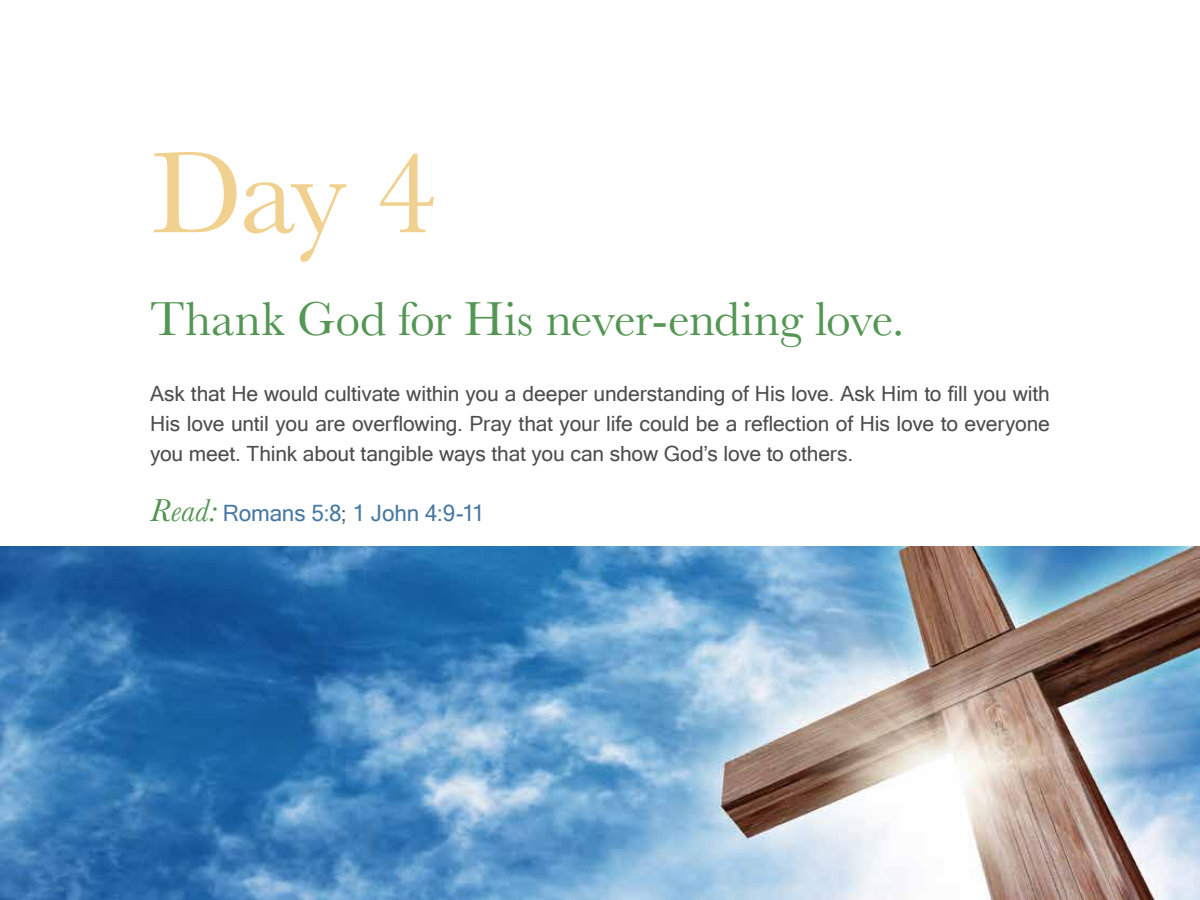
<style>
.page{position:relative;width:1200px;height:900px;background:#fff}
.page>*{position:absolute;margin:0;border:0;box-sizing:border-box;transform-origin:0 0}
.t1{font:120px "Baskerville";color:#f1d190}
.t2{font:49.5px "Baskerville";letter-spacing:-.005em;color:#549653}
.t3{font:22.5px "Microsoft Sans Serif";letter-spacing:-.01em;color:#4778a2}
.t4{font:21px/30px "Microsoft Sans Serif";letter-spacing:-.01em;color:#4d4d4d;text-align:justify}
.s1{font-family:"Baskerville";font-style:italic;font-size:33px;color:#529551}
.s2{font-size:21px;color:#4d4d4d}
</style>
<div class="page">
<img style="left:1px;top:546px;width:1199px;height:354px">
<h1 class="t1" style="left:152px;top:117px;width:286px">Day 4</h1>
<h2 class="t2" style="left:150px;top:288px;width:756px">Thank God for His never-ending love.</h2>
<p class="t4" style="left:150px;top:378px;width:901px">Ask that He would cultivate within you a deeper understanding of His love. Ask Him to fill you with His love until you are overflowing. Pray that your life could be a reflection of His love to everyone you meet. Think about tangible ways that you can show God’s love to others.</p>
<p class="t3" style="left:150px;top:500px;width:336px"><span class="s1">Read:</span> Romans 5:8<span class="s2">;</span> 1 John 4:9-11</p>
</div>
